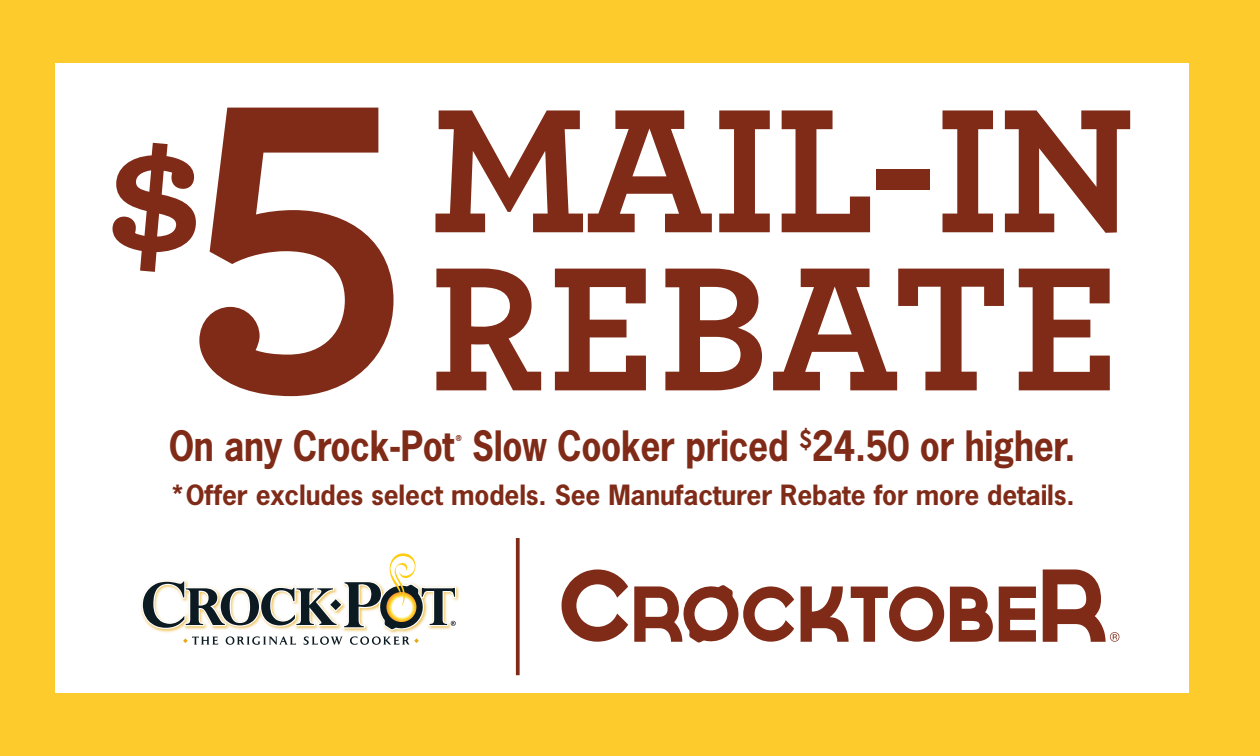
<style>
.page{position:relative;width:1260px;height:756px;background:#fecb2d}
.page>*{position:absolute;margin:0;border:0;box-sizing:border-box;transform-origin:0 0}
.t1{font:700 442.05px "Archer";color:#802b18}
.t2{font:700 185.15px/158.2px "Archer";letter-spacing:-.01em;color:#802b18}
.t3{font:700 184.8px "Archer";color:#802b18}
.t4{font:700 39.2px "News Gothic Std";letter-spacing:-.01em;color:#802b18;scale:.9 1}
.t5{font:700 26.25px "News Gothic Std";letter-spacing:-.005em;color:#802b18}
.t6{font:700 7.7px "News Gothic Std";color:#802b18;scale:.9 1}
</style>
<div class="page">
<div style="left:55px;top:63px;width:1134px;height:630px;background:#fff"></div>
<img style="left:456px;top:586px;width:4px;height:15px">
<svg style="left:142px;top:553px;width:314px;height:92px"></svg>
<svg style="left:562px;top:569px;width:66px;height:73px"></svg>
<svg style="left:801px;top:586px;width:143px;height:56px"></svg>
<svg style="left:950px;top:587px;width:43px;height:55px"></svg>
<svg style="left:999px;top:587px;width:37px;height:55px"></svg>
<svg style="left:634px;top:585px;width:160px;height:58px"></svg>
<svg style="left:1043px;top:569px;width:76px;height:73px"></svg>
<svg style="left:516px;top:538px;width:4px;height:137px"></svg>
<p class="t1" style="left:184px;top:-156px;width:230px">5</p>
<p class="t2" style="left:430px;top:78px;width:707px">MAIL-IN<br>REBATE</p>
<p class="t4" style="left:169px;top:420px;width:319px">On any Crock-Pot</p>
<p class="t6" style="left:456px;top:433px;width:8px">®</p>
<p class="t4" style="left:472px;top:420px;width:672px">Slow Cooker priced <sup>$</sup>24.50 or higher.</p>
<p class="t5" style="left:170px;top:477px;width:907px">*Offer excludes select models. See Manufacturer Rebate for more details.</p>
<p class="t3" style="left:105px;top:45px;width:100px">$</p>
</div>
